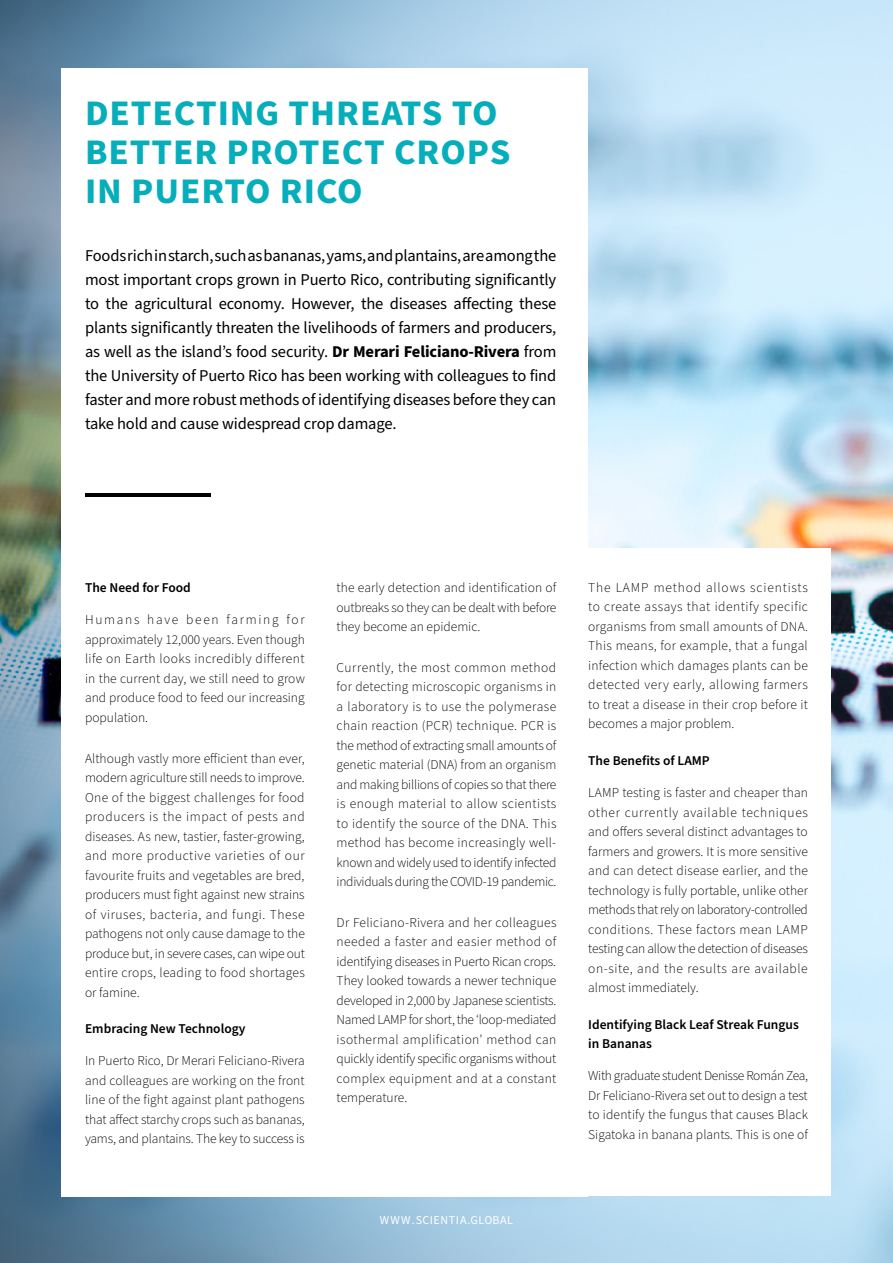
<style>
.page{position:relative;width:893px;height:1263px;background:#fff}
.page>*{position:absolute;margin:0;border:0;box-sizing:border-box;transform-origin:0 0}
.t1{font:700 36px/39px "Source Sans Pro";letter-spacing:.025em;color:#06aebb}
.t2{font:16.5px/24px "Source Sans Pro";letter-spacing:-.01em;color:#000;text-align:justify}
.t3{font:300 13.5px/19.5px "Source Sans Pro";color:#000;text-align:justify}
.t4{font:600 13.5px/19.5px "Source Sans Pro";color:#000}
.t5{font:12px "Source Sans Pro";letter-spacing:.05em;color:#fff}
.s1{font-weight:700}
</style>
<div class="page">
<img style="left:0;top:0;width:893px;height:1263px">
<div style="left:61px;top:68px;width:526px;height:1129px;background:#fff"></div>
<div style="left:570px;top:549px;width:261px;height:647px;background:#fff"></div>
<hr style="left:86px;top:493px;width:125px;height:4px;background:#000">
<h1 class="t1" style="left:85px;top:94px;width:427px">DETECTING THREATS TO<br>BETTER PROTECT CROPS<br>IN PUERTO RICO</h1>
<p class="t2" style="left:85px;top:244px;width:473px">Foods rich in starch, such as bananas, yams, and plantains, are among the most important crops grown in Puerto Rico, contributing significantly to the agricultural economy. However, the diseases affecting these plants significantly threaten the livelihoods of farmers and producers, as well as the island’s food security. <span class="s1">Dr Merari Feliciano-Rivera</span> from the University of Puerto Rico has been working with colleagues to find faster and more robust methods of identifying diseases before they can take hold and cause widespread crop damage.</p>
<p class="t4" style="left:85px;top:578px;width:107px">The Need for Food</p>
<p class="t3" style="left:85px;top:611px;width:221px">Humans have been farming for approximately 12,000 years. Even though life on Earth looks incredibly different in the current day, we still need to grow and produce food to feed our increasing population.</p>
<p class="t3" style="left:85px;top:749px;width:221px">Although vastly more efficient than ever, modern agriculture still needs to improve.<br>One of the biggest challenges for food producers is the impact of pests and diseases. As new, tastier, faster-growing, and more productive varieties of our favourite fruits and vegetables are bred, producers must fight against new strains of viruses, bacteria, and fungi. These pathogens not only cause damage to the produce but, in severe cases, can wipe out entire crops, leading to food shortages or famine.</p>
<p class="t4" style="left:85px;top:1019px;width:162px">Embracing New Technology</p>
<p class="t3" style="left:85px;top:1051px;width:221px">In Puerto Rico, Dr Merari Feliciano-Rivera and colleagues are working on the front line of the fight against plant pathogens that affect starchy crops such as bananas, yams, and plantains. The key to success is</p>
<p class="t3" style="left:337px;top:578px;width:221px">the early detection and identification of outbreaks so they can be dealt with before they become an epidemic.</p>
<p class="t3" style="left:337px;top:658px;width:221px">Currently, the most common method for detecting microscopic organisms in a laboratory is to use the polymerase chain reaction (PCR) technique. PCR is the method of extracting small amounts of genetic material (DNA) from an organism and making billions of copies so that there is enough material to allow scientists to identify the source of the DNA. This method has become increasingly well&shy;known and widely used to identify infected individuals during the COVID-19 pandemic.</p>
<p class="t3" style="left:337px;top:913px;width:221px">Dr Feliciano-Rivera and her colleagues needed a faster and easier method of identifying diseases in Puerto Rican crops.<br>They looked towards a newer technique developed in 2,000 by Japanese scientists.<br>Named LAMP for short, the ‘loop-mediated isothermal amplification’ method can quickly identify specific organisms without complex equipment and at a constant temperature.</p>
<p class="t5" style="left:380px;top:1212px;width:135px">WWW.SCIENTIA.GLOBAL</p>
<p class="t3" style="left:588px;top:578px;width:221px">The LAMP method allows scientists to create assays that identify specific organisms from small amounts of DNA.<br>This means, for example, that a fungal infection which damages plants can be detected very early, allowing farmers to treat a disease in their crop before it becomes a major problem.</p>
<p class="t4" style="left:588px;top:751px;width:123px">The Benefits of LAMP</p>
<p class="t3" style="left:588px;top:783px;width:221px">LAMP testing is faster and cheaper than other currently available techniques and offers several distinct advantages to farmers and growers. It is more sensitive and can detect disease earlier, and the technology is fully portable, unlike other methods that rely on laboratory-controlled conditions. These factors mean LAMP testing can allow the detection of diseases on-site, and the results are available almost immediately.</p>
<p class="t4" style="left:588px;top:1015px;width:212px">Identifying Black Leaf Streak Fungus in Bananas</p>
<p class="t3" style="left:588px;top:1066px;width:221px">With graduate student Denisse Román Zea, Dr Feliciano-Rivera set out to design a test to identify the fungus that causes Black Sigatoka in banana plants. This is one of</p>
</div>
